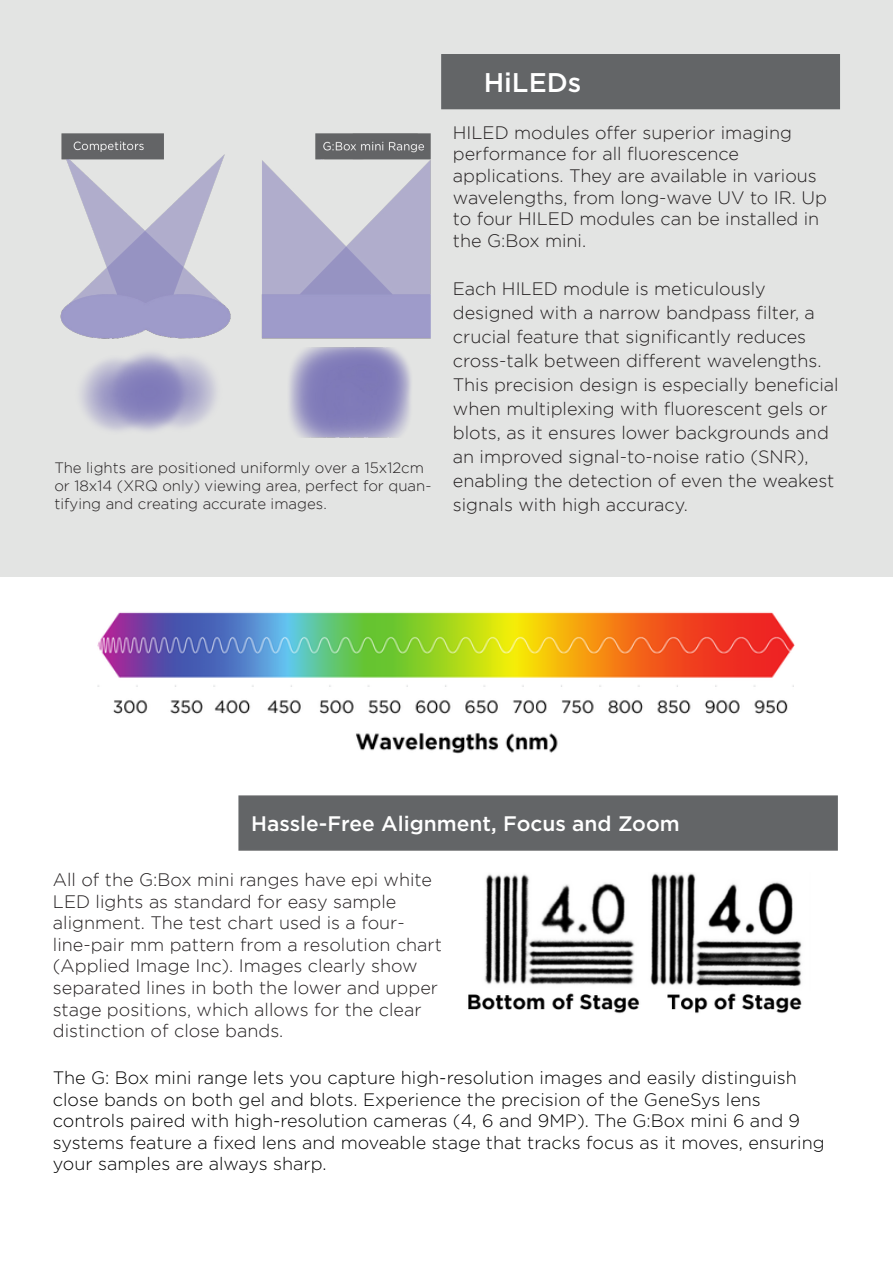
<style>
.page{position:relative;width:893px;height:1263px;background:#fff}
.page>*{position:absolute;margin:0;border:0;box-sizing:border-box;transform-origin:0 0}
.t1{font:500 27px "Gotham Pro";color:#fff}
.t2{font:500 21px "Gotham Pro";color:#fff}
.t3{font:300 18px/21.6px "Gotham";color:#231f20}
.t4{font:300 18px/21.6px "Gotham Pro";color:#000}
.t5{font:300 15px/18px "Gotham";color:#231f20}
</style>
<div class="page">
<img style="left:468px;top:873px;width:334px;height:141px">
<div style="left:0;top:0;width:893px;height:576px;background:#e3e4e3"></div>
<div style="left:441px;top:54px;width:399px;height:55px;background:#636567"></div>
<img style="left:60px;top:133px;width:370px;height:305px">
<img style="left:97px;top:612px;width:698px;height:142px">
<div style="left:238px;top:795px;width:600px;height:56px;background:#636567;border:2px solid #636567"></div>
<p class="t5" style="left:54px;top:458px;width:379px">The lights are positioned uniformly over a 15x12cm or 18x14 (XRQ only) viewing area, perfect for quan&shy;tifying and creating accurate images.</p>
<h1 class="t1" style="left:484px;top:67px;width:99px">HiLEDs</h1>
<p class="t3" style="left:453px;top:121px;width:376px">HILED modules offer superior imaging performance for all fluorescence applications. They are available in various wavelengths, from long-wave UV to IR. Up to four HILED modules can be installed in the G:Box mini.</p>
<p class="t3" style="left:453px;top:276px;width:387px;line-height:24px">Each HILED module is meticulously designed with a narrow bandpass filter, a crucial feature that significantly reduces cross-talk between different wavelengths.<br>This precision design is especially beneficial when multiplexing with fluorescent gels or blots, as it ensures lower backgrounds and an improved signal-to-noise ratio (SNR), enabling the detection of even the weakest signals with high accuracy.</p>
<h1 class="t2" style="left:251px;top:811px;width:430px">Hassle-Free Alignment, Focus and Zoom</h1>
<p class="t3" style="left:53px;top:868px;width:391px">All of the G:Box mini ranges have epi white LED lights as standard for easy sample alignment. The test chart used is a four&shy;line-pair mm pattern from a resolution chart (Applied Image Inc). Images clearly show separated lines in both the lower and upper stage positions, which allows for the clear distinction of close bands.</p>
<h2 class="t4" style="left:53px;top:1067px;width:773px">The G: Box mini range lets you capture high-resolution images and easily distinguish close bands on both gel and blots. Experience the precision of the GeneSys lens controls paired with high-resolution cameras (4, 6 and 9MP). The G:Box mini 6 and 9 systems feature a fixed lens and moveable stage that tracks focus as it moves, ensuring your samples are always sharp.</h2>
</div>
